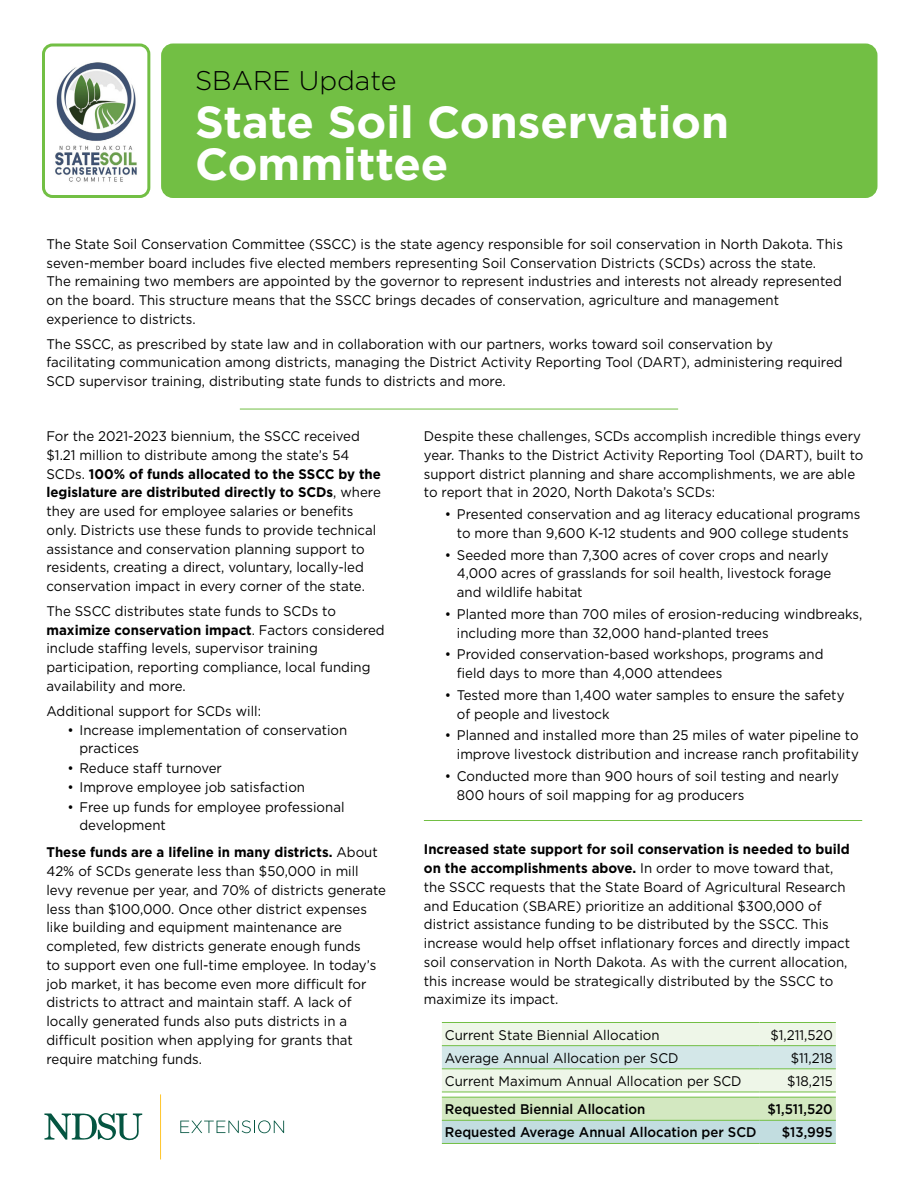
<style>
.page{position:relative;width:918px;height:1188px;background:#fff}
.page>*{position:absolute;margin:0;border:0;box-sizing:border-box;transform-origin:0 0}
.t1{font:700 45px/42px "Gotham";color:#fff}
.t2{font:300 27px "Gotham";color:#000}
.t3{font:13.95px/18.8px "Gotham";color:#000;scale:.95 1}
.t4{font:500 13.95px "Gotham";color:#000;scale:.95 1}
.s1{font-weight:700}
</style>
<div class="page">
<div style="left:164px;top:46px;width:711px;height:149px;background:#72bf44;border-radius:9px"></div>
<div style="left:161px;top:44px;width:717px;height:154px;border:6px solid #72bf44;border-radius:9px"></div>
<svg style="left:442px;top:1023px;width:394px;height:120px;background:#d9ebdd"></svg>
<hr style="left:442px;top:1022px;width:318px;height:1px;background:#72bf44">
<hr style="left:760px;top:1022px;width:76px;height:1px;background:#72bf44">
<hr style="left:442px;top:1045px;width:318px;height:1px;background:#72bf44">
<hr style="left:760px;top:1045px;width:76px;height:1px;background:#72bf44">
<hr style="left:442px;top:1069px;width:318px;height:1px;background:#72bf44">
<hr style="left:760px;top:1069px;width:76px;height:1px;background:#72bf44">
<hr style="left:442px;top:1092px;width:318px;height:1px;background:#72bf44">
<hr style="left:760px;top:1092px;width:76px;height:1px;background:#72bf44">
<hr style="left:442px;top:1097px;width:318px;height:1px;background:#72bf44">
<hr style="left:760px;top:1097px;width:76px;height:1px;background:#72bf44">
<hr style="left:442px;top:1120px;width:318px;height:1px;background:#72bf44">
<hr style="left:760px;top:1120px;width:76px;height:1px;background:#72bf44">
<hr style="left:442px;top:1143px;width:318px;height:1px;background:#72bf44">
<hr style="left:760px;top:1143px;width:76px;height:1px;background:#72bf44">
<img style="left:55px;top:62px;width:82px;height:120px">
<div style="left:42px;top:44px;width:108px;height:154px;border:3px solid #72bf44;border-radius:9px"></div>
<svg style="left:44px;top:1113px;width:98px;height:28px"></svg>
<hr style="left:160px;top:1094px;width:1px;height:65px;background:#ffc52b">
<svg style="left:180px;top:1120px;width:104px;height:13px"></svg>
<hr style="left:424px;top:820px;width:438px;height:1px;background:#72bf44">
<hr style="left:240px;top:409px;width:438px;height:1px;background:#72bf44">
<p class="t2" style="left:195px;top:64px;width:203px">SBARE Update</p>
<p class="t1" style="left:195px;top:101px;width:536px">State Soil Conservation<br>Committee</p>
<p class="t3" style="left:46px;top:234px;width:840px">The State Soil Conservation Committee (SSCC) is the state agency responsible for soil conservation in North Dakota. This seven-member board includes five elected members representing Soil Conservation Districts (SCDs) across the state.<br>The remaining two members are appointed by the governor to represent industries and interests not already represented on the board. This structure means that the SSCC brings decades of conservation, agriculture and management experience to districts.</p>
<p class="t3" style="left:46px;top:334px;width:840px">The SSCC, as prescribed by state law and in collaboration with our partners, works toward soil conservation by facilitating communication among districts, managing the District Activity Reporting Tool (DART), administering required<br>SCD supervisor training, distributing state funds to districts and more.</p>
<p class="t3" style="left:46px;top:426px;width:354px">For the 2021-2023 biennium, the SSCC received $1.21 million to distribute among the state’s 54<br>SCDs. <span class="s1">100% of funds allocated to the SSCC by the legislature are distributed directly to SCDs</span>, where they are used for employee salaries or benefits only. Districts use these funds to provide technical assistance and conservation planning support to residents, creating a direct, voluntary, locally-led conservation impact in every corner of the state.</p>
<p class="t3" style="left:46px;top:601px;width:358px">The SSCC distributes state funds to SCDs to <span class="s1">maximize conservation impact</span>. Factors considered include staffing levels, supervisor training participation, reporting compliance, local funding availability and more.</p>
<p class="t3" style="left:46px;top:701px;width:227px">Additional support for SCDs will:</p>
<p class="t3" style="left:80px;top:721px;width:283px;line-height:18px;text-indent:-12px">• Increase implementation of conservation practices</p>
<p class="t3" style="left:68px;top:758px;width:164px">• Reduce staff turnover</p>
<p class="t3" style="left:68px;top:777px;width:252px">• Improve employee job satisfaction</p>
<p class="t3" style="left:80px;top:797px;width:280px;line-height:18px;text-indent:-12px">• Free up funds for employee professional development</p>
<p class="t3" style="left:46px;top:843px;width:359px"><span class="s1">These funds are a lifeline in many districts.</span> About 42% of SCDs generate less than $50,000 in mill levy revenue per year, and 70% of districts generate less than $100,000. Once other district expenses like building and equipment maintenance are completed, few districts generate enough funds<br>to support even one full-time employee. In today’s job market, it has become even more difficult for districts to attract and maintain staff. A lack of locally generated funds also puts districts in a difficult position when applying for grants that require matching funds.</p>
<p class="t3" style="left:424px;top:426px;width:464px">Despite these challenges, SCDs accomplish incredible things every year. Thanks to the District Activity Reporting Tool (DART), built to support district planning and share accomplishments, we are able to report that in 2020, North Dakota’s SCDs:</p>
<p class="t3" style="left:445px;top:504px;width:439px;text-align:center">• Presented conservation and ag literacy educational programs to more than 9,600 K-12 students and 900 college students</p>
<p class="t3" style="left:457px;top:545px;width:396px;text-indent:-12px">• Seeded more than 7,300 acres of cover crops and nearly<br>4,000 acres of grasslands for soil health, livestock forage and wildlife habitat</p>
<p class="t3" style="left:457px;top:604px;width:428px;text-indent:-12px">• Planted more than 700 miles of erosion-reducing windbreaks, including more than 32,000 hand-planted trees</p>
<p class="t3" style="left:457px;top:645px;width:387px;text-indent:-12px">• Provided conservation-based workshops, programs and field days to more than 4,000 attendees</p>
<p class="t3" style="left:457px;top:685px;width:410px;text-indent:-12px">• Tested more than 1,400 water samples to ensure the safety of people and livestock</p>
<p class="t3" style="left:445px;top:726px;width:437px;text-align:right">• Planned and installed more than 25 miles of water pipeline to improve livestock distribution and increase ranch profitability</p>
<p class="t3" style="left:457px;top:766px;width:404px;text-indent:-12px">• Conducted more than 900 hours of soil testing and nearly<br>800 hours of soil mapping for ag producers</p>
<p class="t3" style="left:424px;top:840px;width:450px"><span class="s1">Increased state support for soil conservation is needed to build on the accomplishments above.</span> In order to move toward that, the SSCC requests that the State Board of Agricultural Research and Education (SBARE) prioritize an additional $300,000 of district assistance funding to be distributed by the SSCC. This increase would help offset inflationary forces and directly impact soil conservation in North Dakota. As with the current allocation, this increase would be strategically distributed by the SSCC to maximize its impact.</p>
<p class="t3" style="left:445px;top:1025px;width:227px">Current State Biennial Allocation</p>
<p class="t3" style="left:770px;top:1025px;width:67px">$1,211,520</p>
<p class="t3" style="left:445px;top:1048px;width:247px">Average Annual Allocation per SCD</p>
<p class="t3" style="left:791px;top:1048px;width:46px">$11,218</p>
<p class="t3" style="left:445px;top:1071px;width:314px">Current Maximum Annual Allocation per SCD</p>
<p class="t3" style="left:787px;top:1071px;width:49px">$18,215</p>
<p class="t4" style="left:445px;top:1100px;width:213px">Requested Biennial Allocation</p>
<p class="t4" style="left:767px;top:1100px;width:70px">$1,511,520</p>
<p class="t4" style="left:445px;top:1123px;width:330px">Requested Average Annual Allocation per SCD</p>
<p class="t4" style="left:782px;top:1123px;width:55px">$13,995</p>
</div>
